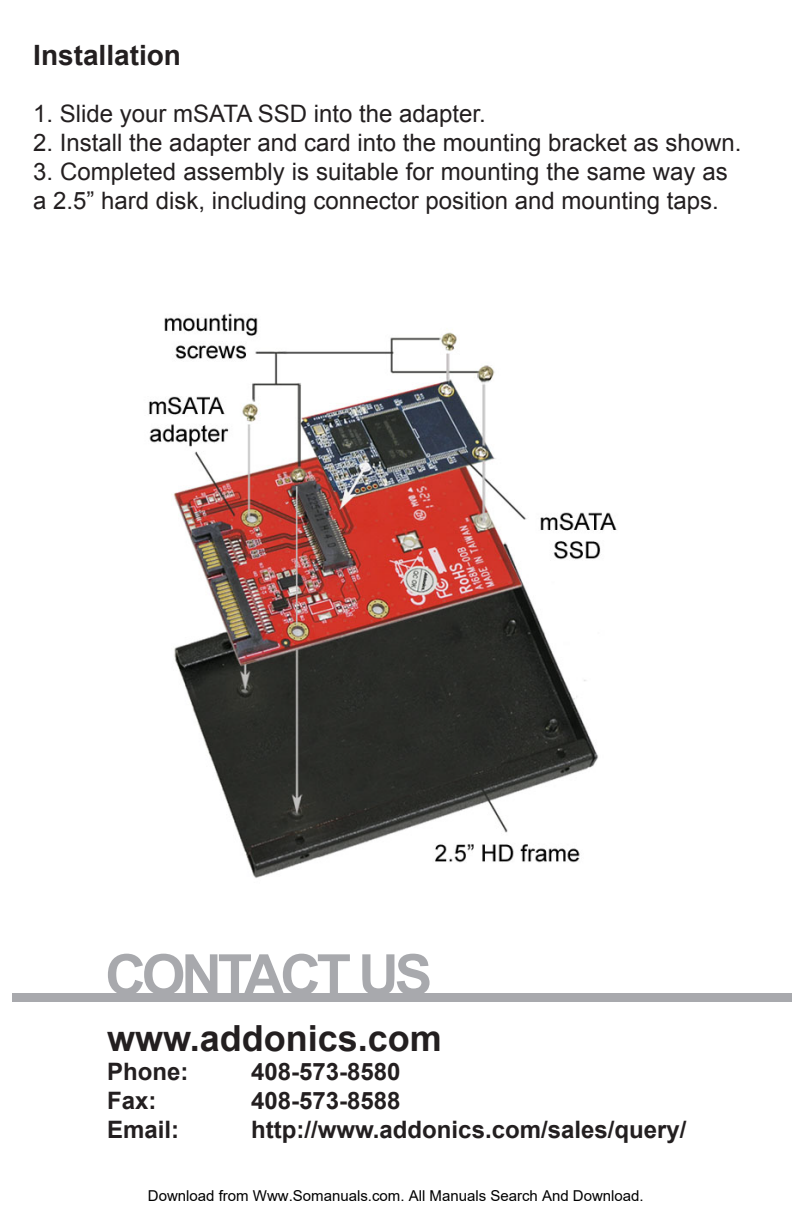
<style>
.page{position:relative;width:792px;height:1224px;background:#fff}
.page>*{position:absolute;margin:0;border:0;box-sizing:border-box;transform-origin:0 0}
.t1{font:700 56.4px "Arial";letter-spacing:-.075em;color:#a8a9ad}
.t2{font:700 36px "Arial";color:#231f20}
.t3{font:700 28px "Arial";color:#231f20}
.t4{font:24px/28.8px "Arial";color:#231f20}
.t5{font:700 24px "Arial";color:#231f20}
.t6{font:15px "Arial";color:#000}
</style>
<div class="page">
<div style="left:12px;top:993px;width:780px;height:9px;background:#a8a9ad"></div>
<img style="left:149px;top:313px;width:468px;height:565px">
<p class="t3" style="left:33px;top:36px;width:149px">Installation</p>
<p class="t4" style="left:33px;top:100px;width:454px">1. Slide your mSATA SSD into the adapter.</p>
<p class="t4" style="left:33px;top:128px;width:710px">2. Install the adapter and card into the mounting bracket as shown.</p>
<p class="t4" style="left:33px;top:157px;width:696px">3. Completed assembly is suitable for mounting the same way as a 2.5” hard disk, including connector position and mounting taps.</p>
<h1 class="t1" style="left:105px;top:937px;width:329px">CONTACT US</h1>
<h2 class="t2" style="left:107px;top:1014px;width:336px">www.addonics.com</h2>
<p class="t5" style="left:107px;top:1055px;width:83px">Phone:</p>
<p class="t5" style="left:251px;top:1055px;width:151px">408-573-8580</p>
<p class="t5" style="left:107px;top:1084px;width:51px">Fax:</p>
<p class="t5" style="left:251px;top:1084px;width:151px">408-573-8588</p>
<p class="t5" style="left:107px;top:1113px;width:74px">Email:</p>
<p class="t5" style="left:251px;top:1113px;width:437px">http://www.addonics.com/sales/query/</p>
<p class="t6" style="left:148px;top:1187px;width:497px">Download from Www.Somanuals.com. All Manuals Search And Download.</p>
</div>
